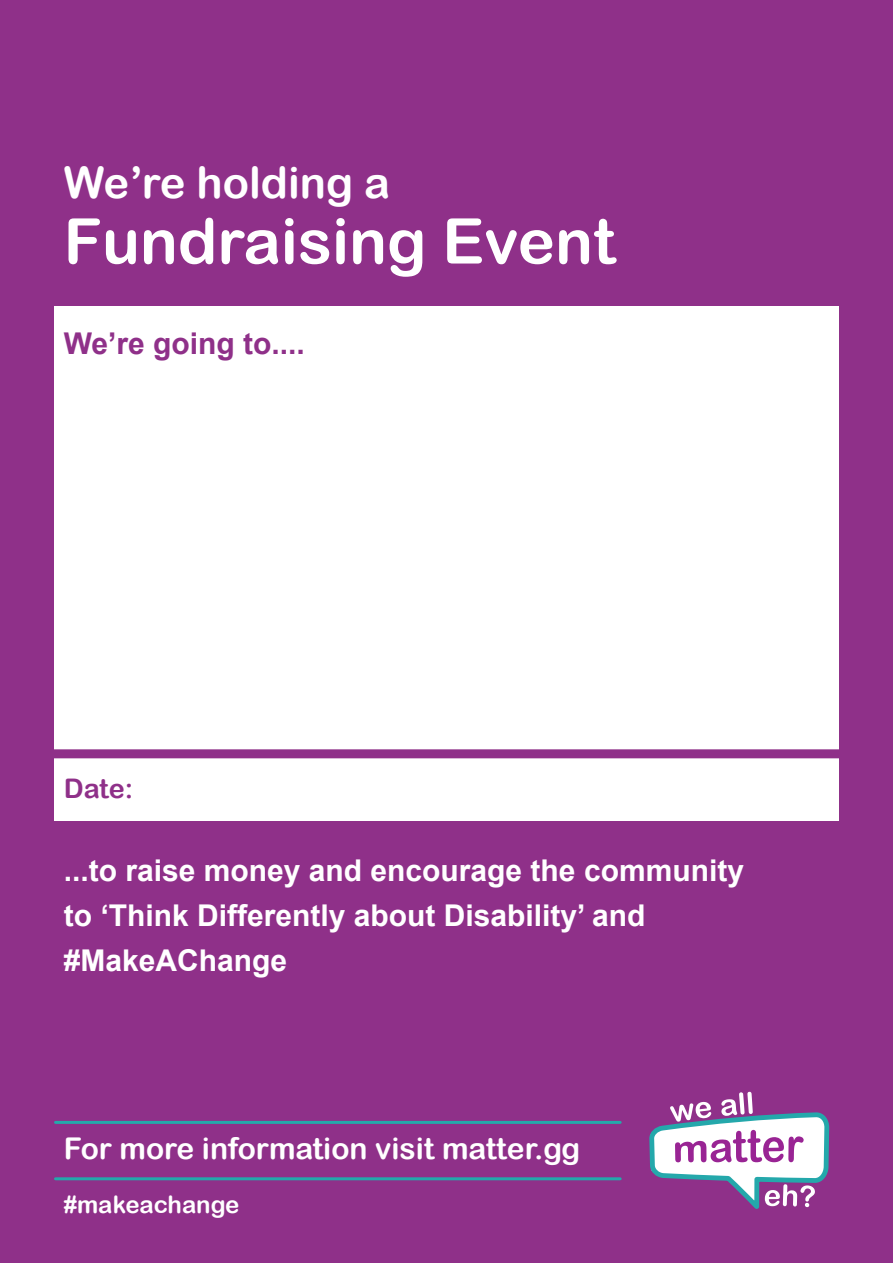
<style>
.page{position:relative;width:893px;height:1263px;background:#8f3089}
.page>*{position:absolute;margin:0;border:0;box-sizing:border-box;transform-origin:0 0}
.t1{font:63px "Arial Rounded MT Bold";color:#fff}
.t2{font:43.5px "Arial Rounded MT Bold";color:#fff}
.t3{font:700 30px/45px "Arial";color:#fff}
.t4{font:30px "Arial Rounded MT Bold";color:#fff}
.t5{font:700 30px "Arial";color:#8f3089}
.t6{font:27px "Arial Rounded MT Bold";color:#8f3089}
.t7{font:24px "Arial Rounded MT Bold";color:#fff}
</style>
<div class="page">
<svg style="left:649px;top:1092px;width:181px;height:117px"></svg>
<div style="left:54px;top:306px;width:785px;height:515px;background:#fff"></div>
<hr style="left:56px;top:1121px;width:564px;height:3px;background:#24a8ab">
<div style="left:48px;top:749px;width:805px;height:9px;background:#8f3089"></div>
<hr style="left:56px;top:1177px;width:564px;height:3px;background:#24a8ab">
<h2 class="t2" style="left:64px;top:156px;width:328px">We’re holding a</h2>
<h1 class="t1" style="left:64px;top:204px;width:553px">Fundraising Event</h1>
<p class="t5" style="left:64px;top:323px;width:243px">We’re going to....</p>
<p class="t6" style="left:64px;top:772px;width:71px">Date:</p>
<p class="t3" style="left:64px;top:849px;width:682px">...to raise money and encourage the community to ‘Think Differently about Disability’ and #MakeAChange</p>
<p class="t4" style="left:64px;top:1131px;width:518px">For more information visit matter.gg</p>
<p class="t7" style="left:64px;top:1190px;width:177px">#makeachange</p>
</div>
